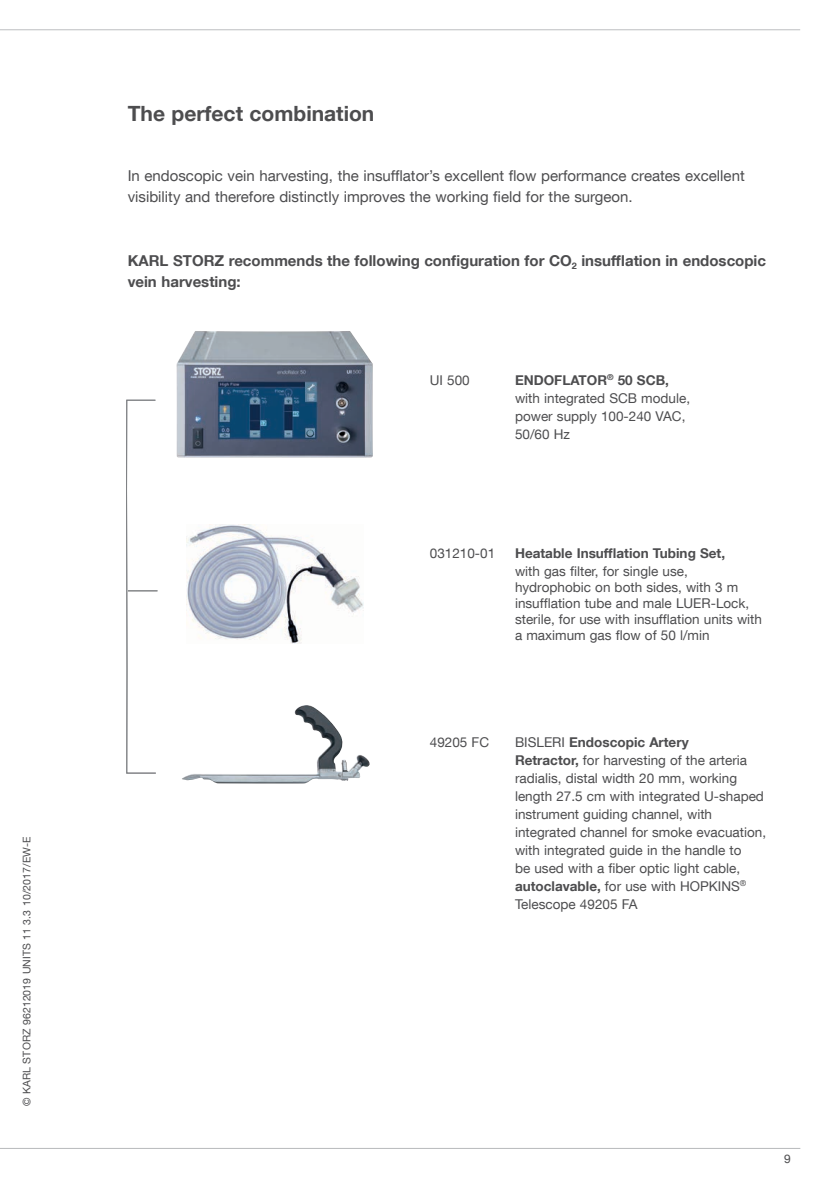
<style>
.page{position:relative;width:830px;height:1191px;background:#fff}
.page>*{position:absolute;margin:0;border:0;box-sizing:border-box;transform-origin:0 0}
.t1{font:700 21px "KS Helvetica Neue";color:#4d4d4f}
.t2{font:15px/21px "KS Helvetica Neue";color:#4d4d4f}
.t3{font:700 15px/21px "KS Helvetica Neue";color:#4d4d4f}
.t4{font:13.5px/18px "KS Helvetica Neue";color:#4d4d4f}
.t5{font:700 13.5px "KS Helvetica Neue";color:#4d4d4f}
.t6{font:12px "KS Helvetica Neue";color:#4d4d4f}
.t7{font:10.5px "KS Helvetica Neue";letter-spacing:.01em;color:#4d4d4f}
.s1{font-weight:700}
</style>
<div class="page">
<hr style="left:0;top:29px;width:799px;height:1px;background:#bcbec0">
<hr style="left:0;top:1148px;width:799px;height:1px;background:#bcbec0">
<img style="left:182px;top:705px;width:188px;height:78px">
<img style="left:186px;top:524px;width:177px;height:120px">
<img style="left:176px;top:331px;width:197px;height:126px">
<svg style="left:126px;top:399px;width:31px;height:375px"></svg>
<p class="t7" style="left:20px;top:1106px;width:271px;rotate:-90deg">© KARL STORZ 96212019 UNITS 11 3.3 10/2017/EW-E</p>
<h1 class="t1" style="left:128px;top:101px;width:248px">The perfect combination</h1>
<p class="t2" style="left:128px;top:165px;width:618px">In endoscopic vein harvesting, the insufflator’s excellent flow performance creates excellent visibility and therefore distinctly improves the working field for the surgeon.</p>
<p class="t3" style="left:128px;top:250px;width:639px">KARL STORZ recommends the following configuration for CO<sub>2</sub> insufflation in endoscopic vein harvesting:</p>
<p class="t4" style="left:429px;top:371px;width:41px">UI 500</p>
<p class="t4" style="left:514px;top:371px;width:176px"><span class="s1">ENDOFLATOR</span><sup>®</sup> <span class="s1">50 SCB, </span>with integrated SCB module, power supply 100-240 VAC,<br>50/60 Hz</p>
<p class="t4" style="left:429px;top:543px;width:67px">031210-01</p>
<p class="t5" style="left:514px;top:544px;width:211px">Heatable Insufflation Tubing Set,</p>
<p class="t4" style="left:514px;top:562px;width:248px;line-height:16.2px">with gas filter, for single use, hydrophobic on both sides, with 3 m insufflation tube and male LUER-Lock, sterile, for use with insufflation units with a maximum gas flow of 50 l/min</p>
<p class="t4" style="left:429px;top:732px;width:61px">49205 FC</p>
<p class="t4" style="left:514px;top:732px;width:252px">BISLERI <span class="s1">Endoscopic Artery<br>Retractor,</span> for harvesting of the arteria radialis, distal width 20 mm, working length 27.5 cm with integrated U-shaped instrument guiding channel, with integrated channel for smoke evacuation, with integrated guide in the handle to<br>be used with a fiber optic light cable, <span class="s1">autoclavable,</span> for use with HOPKINS<sup>® </sup>Telescope 49205 FA</p>
<p class="t6" style="left:783px;top:1151px;width:8px">9</p>
</div>
